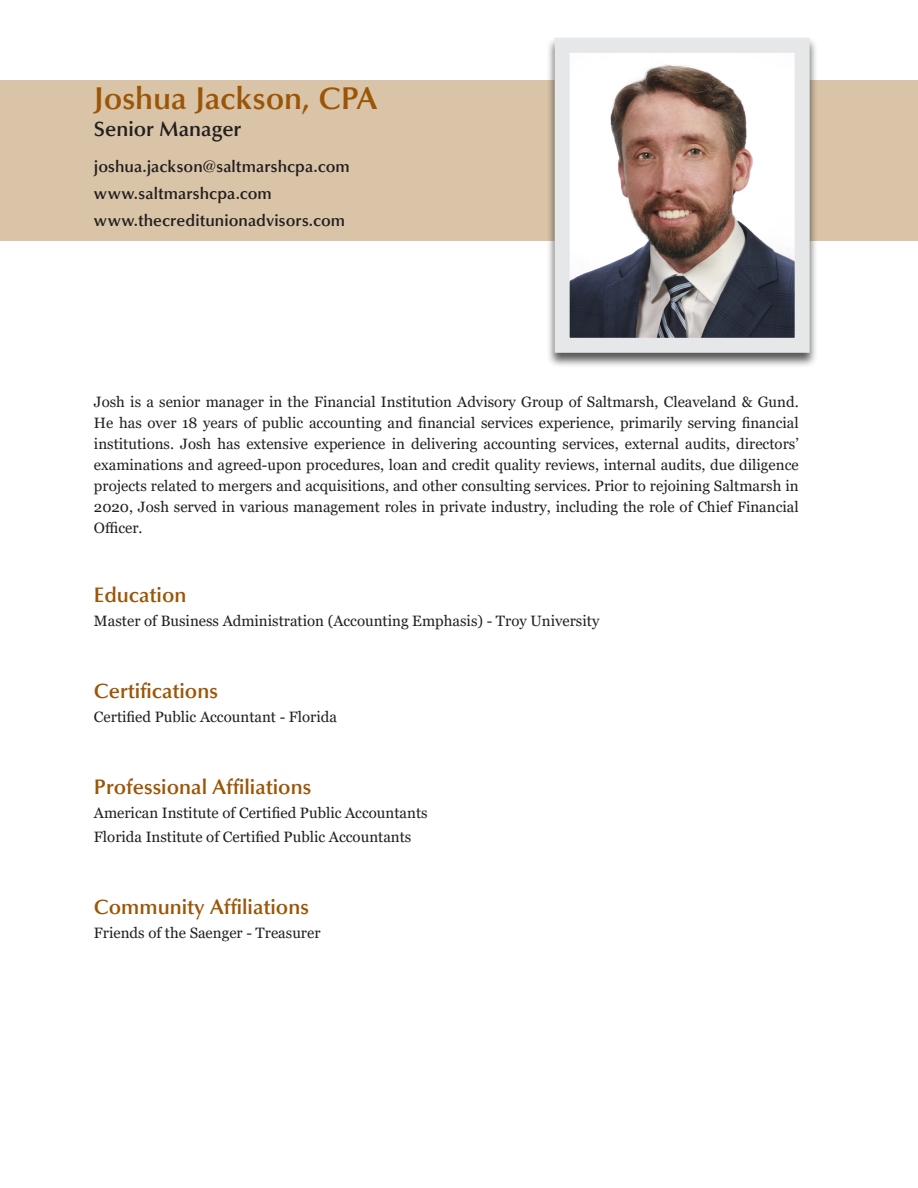
<style>
.page{position:relative;width:918px;height:1188px;background:#fff}
.page>*{position:absolute;margin:0;border:0;box-sizing:border-box;transform-origin:0 0}
.t1{font:600 31.5px "Optima";color:#9c5506}
.t2{font:600 21px "Optima";color:#9c5506}
.t3{font:600 21px "Optima";color:#231f20}
.t4{font:600 16.5px "Optima";letter-spacing:.005em;color:#231f20}
.t5{font:15px/21px "Georgia";color:#231f20;text-align:justify}
</style>
<div class="page">
<div style="left:0;top:80px;width:918px;height:161px;background:#d9c4a7"></div>
<div style="left:546px;top:36px;width:272px;height:332px;background:#231f20;opacity:.75"></div>
<img style="left:571px;top:54px;width:223px;height:283px">
<div style="left:555px;top:38px;width:255px;height:315px;border:15px solid #e6e7e9"></div>
<p class="t1" style="left:94px;top:80px;width:285px">Joshua Jackson, CPA</p>
<p class="t3" style="left:94px;top:116px;width:149px">Senior Manager</p>
<p class="t4" style="left:94px;top:157px;width:257px">joshua.jackson@saltmarshcpa.com</p>
<p class="t4" style="left:94px;top:184px;width:180px">www.saltmarshcpa.com</p>
<p class="t4" style="left:94px;top:211px;width:253px">www.thecreditunionadvisors.com</p>
<p class="t5" style="left:94px;top:392px;width:706px">Josh is a senior manager in the Financial Institution Advisory Group of Saltmarsh, Cleaveland &amp; Gund.<br>He has over 18 years of public accounting and financial services experience, primarily serving financial institutions. Josh has extensive experience in delivering accounting services, external audits, directors’ examinations and agreed-upon procedures, loan and credit quality reviews, internal audits, due diligence projects related to mergers and acquisitions, and other consulting services. Prior to rejoining Saltmarsh in 2020, Josh served in various management roles in private industry, including the role of Chief Financial Officer.</p>
<p class="t2" style="left:94px;top:583px;width:94px">Education</p>
<p class="t5" style="left:94px;top:611px;width:507px">Master of Business Administration (Accounting Emphasis) - Troy University</p>
<p class="t2" style="left:94px;top:679px;width:126px">Certifications</p>
<p class="t5" style="left:94px;top:707px;width:245px">Certified Public Accountant - Florida</p>
<p class="t2" style="left:94px;top:775px;width:219px">Professional Affiliations</p>
<p class="t5" style="left:94px;top:803px;width:335px">American Institute of Certified Public Accountants</p>
<p class="t5" style="left:94px;top:827px;width:319px">Florida Institute of Certified Public Accountants</p>
<p class="t2" style="left:94px;top:895px;width:217px">Community Affiliations</p>
<p class="t5" style="left:94px;top:923px;width:228px">Friends of the Saenger - Treasurer</p>
</div>
